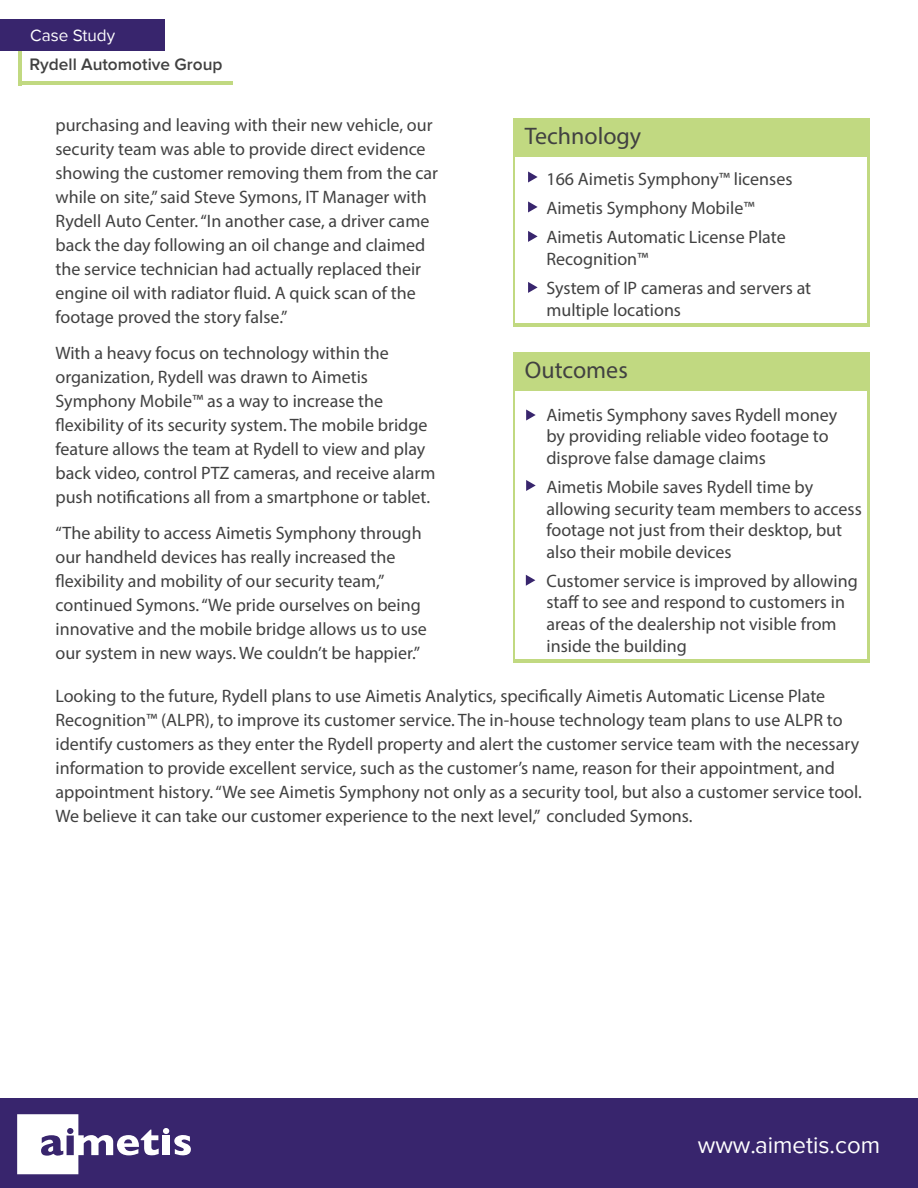
<style>
.page{position:relative;width:918px;height:1188px;background:#fff}
.page>*{position:absolute;margin:0;border:0;box-sizing:border-box;transform-origin:0 0}
.t1{font:24px "Myriad Pro";color:#414141}
.t2{font:24px "Proxima Nova";color:#fff}
.t3{font:18px/24px "Myriad Pro";color:#414141}
.t4{font:600 17.25px "Proxima Nova";color:#414141}
.t5{font:17.1px "Proxima Nova";color:#fff}
</style>
<div class="page">
<hr style="left:18px;top:50px;width:4px;height:35px;background:#c1d981">
<div style="left:0;top:19px;width:165px;height:32px;background:#38256d"></div>
<hr style="left:20px;top:81px;width:213px;height:4px;background:#c1d981">
<div style="left:0;top:1098px;width:918px;height:90px;background:#38256d"></div>
<svg style="left:17px;top:1114px;width:174px;height:60px"></svg>
<div style="left:513px;top:352px;width:357px;height:310px;background:#c1d981"></div>
<div style="left:513px;top:118px;width:357px;height:208px;background:#c1d981"></div>
<div style="left:516px;top:391px;width:351px;height:268px;background:#fff"></div>
<svg style="left:526px;top:410px;width:10px;height:11px"></svg>
<svg style="left:526px;top:480px;width:10px;height:11px"></svg>
<div style="left:515px;top:157px;width:352px;height:166px;background:#fff"></div>
<svg style="left:528px;top:171px;width:10px;height:12px"></svg>
<svg style="left:528px;top:231px;width:10px;height:11px"></svg>
<svg style="left:528px;top:201px;width:10px;height:11px"></svg>
<svg style="left:526px;top:575px;width:9px;height:11px"></svg>
<svg style="left:528px;top:282px;width:10px;height:11px"></svg>
<p class="t5" style="left:30px;top:26px;width:87px">Case Study</p>
<p class="t4" style="left:29px;top:55px;width:195px">Rydell Automotive Group</p>
<p class="t3" style="left:56px;top:113px;width:384px">purchasing and leaving with their new vehicle, our security team was able to provide direct evidence showing the customer removing them from the car while on site,” said Steve Symons, IT Manager with Rydell Auto Center. “In another case, a driver came back the day following an oil change and claimed the service technician had actually replaced their engine oil with radiator fluid. A quick scan of the footage proved the story false.”</p>
<p class="t3" style="left:56px;top:341px;width:382px">With a heavy focus on technology within the organization, Rydell was drawn to Aimetis Symphony Mobile™ as a way to increase the flexibility of its security system. The mobile bridge feature allows the team at Rydell to view and play back video, control PTZ cameras, and receive alarm push notifications all from a smartphone or tablet.</p>
<p class="t3" style="left:56px;top:521px;width:373px">“The ability to access Aimetis Symphony through our handheld devices has really increased the flexibility and mobility of our security team,” continued Symons. “We pride ourselves on being innovative and the mobile bridge allows us to use our system in new ways. We couldn’t be happier.”</p>
<h1 class="t1" style="left:525px;top:122px;width:118px">Technology</h1>
<p class="t3" style="left:546px;top:164px;width:248px;line-height:29.1px">166 Aimetis Symphony™ licenses<br>Aimetis Symphony Mobile™<br>Aimetis Automatic License Plate</p>
<p class="t3" style="left:546px;top:244px;width:266px;line-height:29.1px">Recognition™<br>System of IP cameras and servers at</p>
<p class="t3" style="left:546px;top:297px;width:136px">multiple locations</p>
<h1 class="t1" style="left:525px;top:355px;width:104px">Outcomes</h1>
<p class="t3" style="left:546px;top:404px;width:292px;line-height:21.6px">Aimetis Symphony saves Rydell money by providing reliable video footage to disprove false damage claims</p>
<p class="t3" style="left:546px;top:476px;width:317px;line-height:21.6px">Aimetis Mobile saves Rydell time by allowing security team members to access footage not just from their desktop, but also their mobile devices</p>
<p class="t3" style="left:546px;top:570px;width:313px;line-height:21.6px">Customer service is improved by allowing staff to see and respond to customers in areas of the dealership not visible from inside the building</p>
<p class="t3" style="left:56px;top:684px;width:808px">Looking to the future, Rydell plans to use Aimetis Analytics, specifically Aimetis Automatic License Plate Recognition™ (ALPR), to improve its customer service. The in-house technology team plans to use ALPR to identify customers as they enter the Rydell property and alert the customer service team with the necessary information to provide excellent service, such as the customer’s name, reason for their appointment, and appointment history. “We see Aimetis Symphony not only as a security tool, but also a customer service tool.<br>We believe it can take our customer experience to the next level,” concluded Symons.</p>
<h1 class="t2" style="left:698px;top:1132px;width:184px">www.aimetis.com</h1>
</div>
